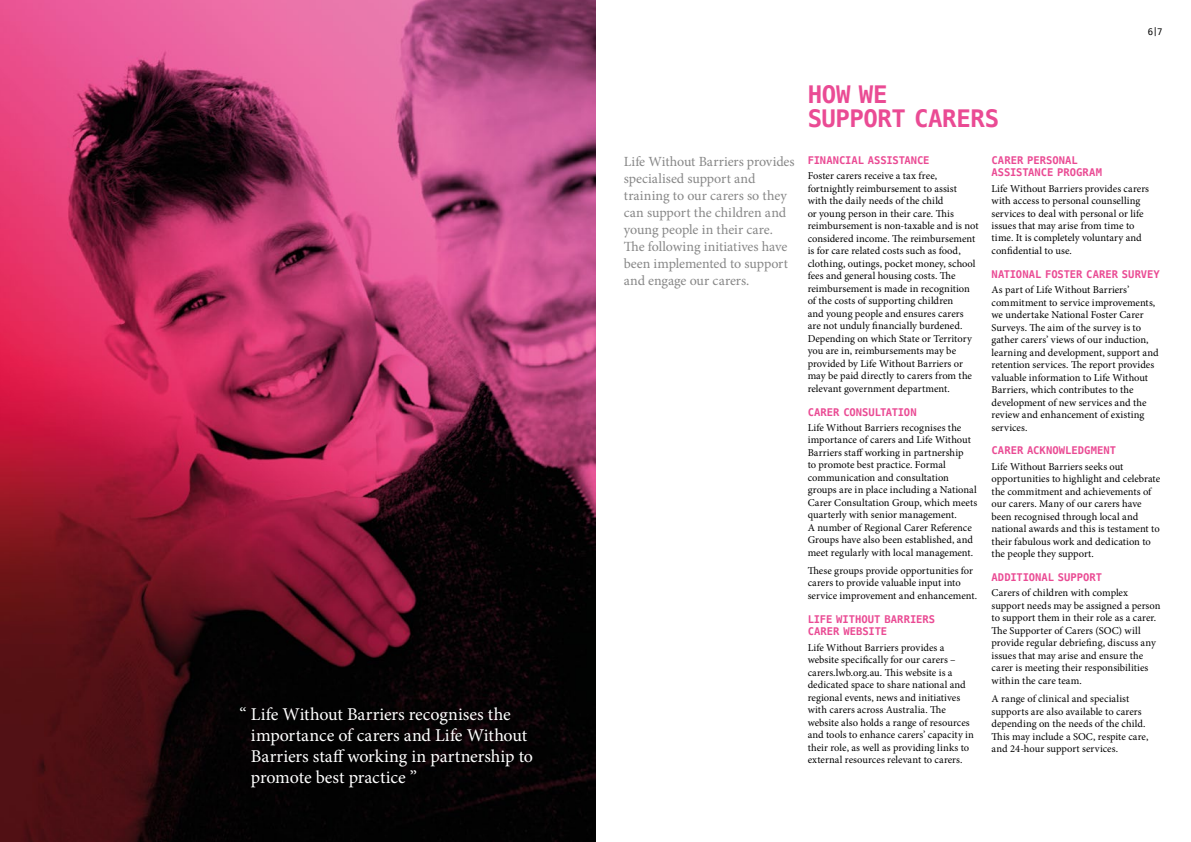
<style>
.page{position:relative;width:1191px;height:842px;background:#fff}
.page>*{position:absolute;margin:0;border:0;box-sizing:border-box;transform-origin:0 0}
.t1{font:700 24px/24px "Menlo";letter-spacing:-.015em;color:#ea4b94}
.t2{font:18px/21px "Minion Pro";letter-spacing:-.005em;color:#fff}
.t3{font:14px/17px "Minion Pro";letter-spacing:-.005em;color:#878787}
.t4{font:10.5px/12.5px "Minion Pro";color:#000}
.t5{font:700 10.5px/12.5px "Menlo";letter-spacing:-.005em;color:#ea4b94}
.t6{font:9px "Menlo";color:#000}
</style>
<div class="page">
<img style="left:0;top:0;width:595px;height:842px">
<h2 class="t2" style="left:251px;top:704px;width:284px;text-indent:-11px">“ Life Without Barriers recognises the importance of carers and Life Without Barriers staff working in partnership to promote best practice ”</h2>
<h1 class="t1" style="left:807px;top:83px;width:193px">HOW WE<br>SUPPORT CARERS</h1>
<p class="t6" style="left:1147px;top:26px;width:16px">6|7</p>
<h3 class="t3" style="left:624px;top:153px;width:172px">Life Without Barriers provides specialised support and training to our carers so they can support the children and young people in their care.<br>The following initiatives have been implemented to support and engage our carers.</h3>
<p class="t5" style="left:807px;top:154px;width:123px">FINANCIAL ASSISTANCE</p>
<p class="t4" style="left:807px;top:170px;width:172px">Foster carers receive a tax free, fortnightly reimbursement to assist with the daily needs of the child<br>or young person in their care. This reimbursement is non-taxable and is not considered income. The reimbursement is for care related costs such as food, clothing, outings, pocket money, school fees and general housing costs. The reimbursement is made in recognition of the costs of supporting children<br>and young people and ensures carers are not unduly financially burdened.<br>Depending on which State or Territory you are in, reimbursements may be provided by Life Without Barriers or may be paid directly to carers from the relevant government department.</p>
<p class="t5" style="left:807px;top:406px;width:110px">CARER CONSULTATION</p>
<p class="t4" style="left:807px;top:421px;width:171px">Life Without Barriers recognises the importance of carers and Life Without Barriers staff working in partnership<br>to promote best practice. Formal communication and consultation groups are in place including a National Carer Consultation Group, which meets quarterly with senior management.<br>A number of Regional Carer Reference Groups have also been established, and meet regularly with local management.</p>
<p class="t4" style="left:807px;top:564px;width:171px">These groups provide opportunities for carers to provide valuable input into service improvement and enhancement.</p>
<p class="t5" style="left:807px;top:613px;width:129px">LIFE WITHOUT BARRIERS<br>CARER WEBSITE</p>
<p class="t4" style="left:807px;top:641px;width:168px">Life Without Barriers provides a website specifically for our carers – carers.lwb.org.au. This website is a dedicated space to share national and regional events, news and initiatives with carers across Australia. The website also holds a range of resources and tools to enhance carers’ capacity in their role, as well as providing links to external resources relevant to carers.</p>
<p class="t5" style="left:991px;top:154px;width:112px">CARER PERSONAL<br>ASSISTANCE PROGRAM</p>
<p class="t4" style="left:991px;top:182px;width:159px">Life Without Barriers provides carers with access to personal counselling services to deal with personal or life issues that may arise from time to time. It is completely voluntary and confidential to use.</p>
<p class="t5" style="left:991px;top:268px;width:170px">NATIONAL FOSTER CARER SURVEY</p>
<p class="t4" style="left:991px;top:284px;width:169px">As part of Life Without Barriers’ commitment to service improvements, we undertake National Foster Carer Surveys. The aim of the survey is to gather carers’ views of our induction, learning and development, support and retention services. The report provides valuable information to Life Without Barriers, which contributes to the development of new services and the review and enhancement of existing services.</p>
<p class="t5" style="left:991px;top:445px;width:126px">CARER ACKNOWLEDGMENT</p>
<p class="t4" style="left:991px;top:460px;width:170px">Life Without Barriers seeks out opportunities to highlight and celebrate the commitment and achievements of our carers. Many of our carers have been recognised through local and national awards and this is testament to their fabulous work and dedication to the people they support.</p>
<p class="t5" style="left:991px;top:571px;width:112px">ADDITIONAL SUPPORT</p>
<p class="t4" style="left:991px;top:587px;width:170px">Carers of children with complex support needs may be assigned a person to support them in their role as a carer.<br>The Supporter of Carers (SOC) will provide regular debriefing, discuss any issues that may arise and ensure the carer is meeting their responsibilities within the care team.</p>
<p class="t4" style="left:991px;top:692px;width:158px">A range of clinical and specialist supports are also available to carers depending on the needs of the child.<br>This may include a SOC, respite care, and 24-hour support services.</p>
</div>
